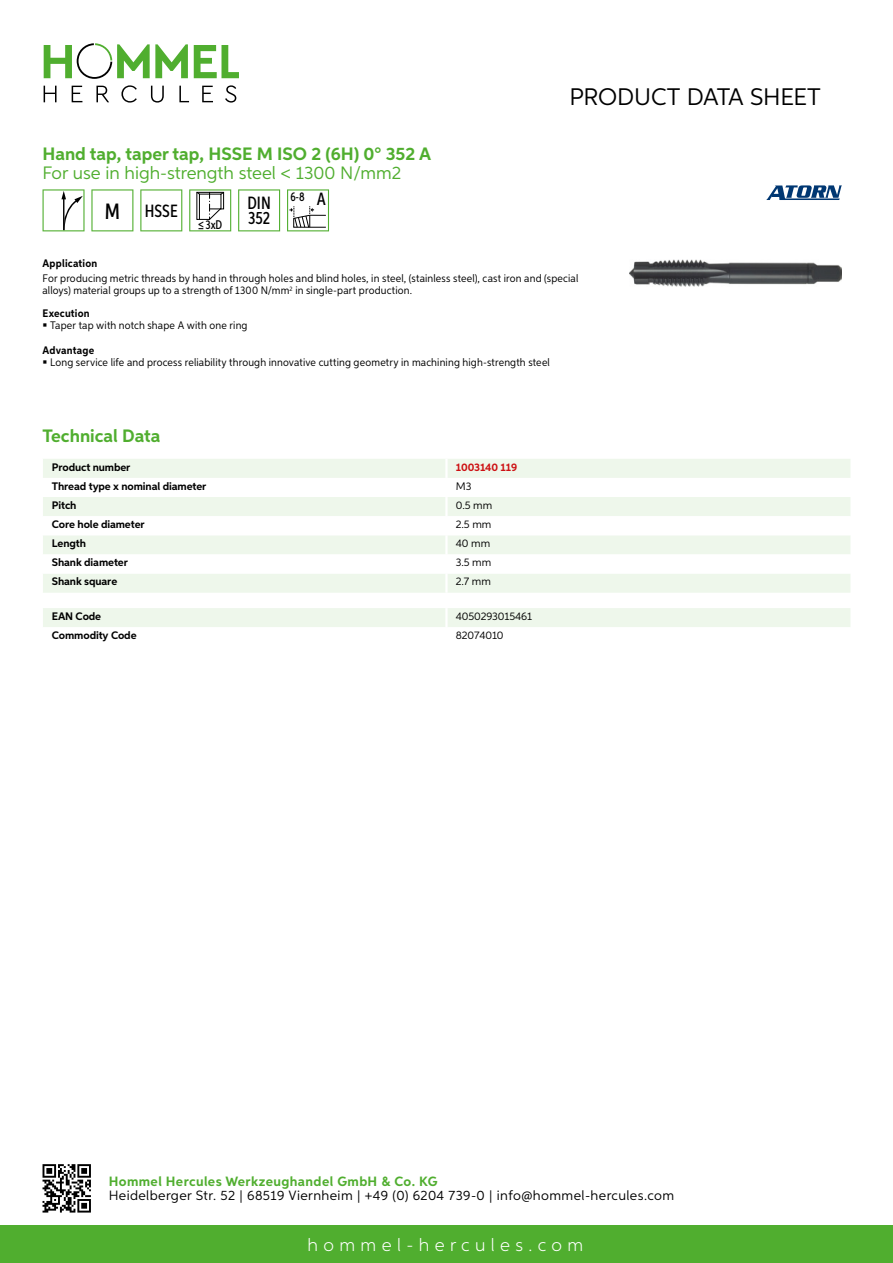
<style>
.page{position:relative;width:893px;height:1263px;background:#fff}
.page>*{position:absolute;margin:0;border:0;box-sizing:border-box;transform-origin:0 0}
.t1{font:24px "Aspira";letter-spacing:-.01em;color:#000}
.t2{font:700 18px "Aspira";color:#50ae2f}
.t3{font:18px "Aspira";color:#50ae2f}
.t4{font:300 18px "Aspira";letter-spacing:.3em;color:#fff}
.t5{font:500 17.85px/14.9px "Aspira XX Nar";color:#000}
.t6{font:13.5px "Aspira";letter-spacing:.03em;color:#000}
.t7{font:700 13.5px "Aspira";letter-spacing:.03em;color:#50ae2f}
.t8{font:500 12.6px "Aspira XX Nar";color:#000}
.t9{font:10.95px/12px "Aspira Nar";letter-spacing:.015em;color:#000}
.t10{font:700 10.95px "Aspira";letter-spacing:-.01em;color:#000}
.t11{font:10.95px "Aspira";letter-spacing:-.01em;color:#000}
.t12{font:700 10.95px "Aspira Nar";letter-spacing:.015em;color:#000}
.t13{font:700 10.95px "Aspira";letter-spacing:-.01em;color:#cd1013}
.s1{font-size:22.2px}
.s2{font-size:17.85px}
</style>
<div class="page">
<div style="left:0;top:1226px;width:893px;height:37px;background:#50ae2f"></div>
<svg style="left:43px;top:1164px;width:48px;height:48px"></svg>
<svg style="left:194px;top:45px;width:45px;height:33px"></svg>
<svg style="left:44px;top:43px;width:144px;height:36px"></svg>
<svg style="left:44px;top:86px;width:13px;height:16px"></svg>
<svg style="left:72px;top:86px;width:10px;height:16px"></svg>
<svg style="left:96px;top:86px;width:13px;height:16px"></svg>
<svg style="left:121px;top:85px;width:16px;height:18px"></svg>
<svg style="left:151px;top:86px;width:13px;height:17px"></svg>
<svg style="left:179px;top:86px;width:10px;height:16px"></svg>
<svg style="left:202px;top:86px;width:11px;height:16px"></svg>
<svg style="left:225px;top:85px;width:11px;height:18px"></svg>
<div style="left:43px;top:459px;width:807px;height:134px;background:#eef7eb"></div>
<svg style="left:43px;top:478px;width:807px;height:96px"></svg>
<hr style="left:445px;top:459px;width:3px;height:19px;background:#fff">
<hr style="left:445px;top:478px;width:3px;height:19px;background:#fff">
<hr style="left:445px;top:497px;width:3px;height:19px;background:#fff">
<hr style="left:445px;top:516px;width:3px;height:19px;background:#fff">
<hr style="left:445px;top:535px;width:3px;height:19px;background:#fff">
<hr style="left:445px;top:554px;width:3px;height:20px;background:#fff">
<hr style="left:445px;top:574px;width:3px;height:19px;background:#fff">
<div style="left:43px;top:608px;width:807px;height:19px;background:#eef7eb"></div>
<svg style="left:43px;top:189px;width:42px;height:42px"></svg>
<svg style="left:91px;top:189px;width:42px;height:42px"></svg>
<svg style="left:140px;top:189px;width:42px;height:42px"></svg>
<svg style="left:189px;top:189px;width:42px;height:42px"></svg>
<svg style="left:238px;top:189px;width:42px;height:42px"></svg>
<svg style="left:287px;top:189px;width:42px;height:42px"></svg>
<img style="left:629px;top:259px;width:213px;height:27px">
<svg style="left:766px;top:185px;width:76px;height:15px"></svg>
<h2 class="t2" style="left:43px;top:142px;width:390px">Hand tap, taper tap, HSSE M ISO 2 (6H) 0° 352 A</h2>
<h2 class="t3" style="left:43px;top:162px;width:360px">For use in high-strength steel &lt; 1300 N/mm2</h2>
<h3 class="t5" style="left:105px;top:203px;width:74px"><span class="s1">M</span> HSSE</h3>
<p class="t8" style="left:198px;top:217px;width:26px">≤3xD</p>
<h3 class="t5" style="left:247px;top:196px;width:25px">DIN<br>352</h3>
<p class="t8" style="left:290px;top:189px;width:37px">6-8 <span class="s2">A</span></p>
<h1 class="t1" style="left:569px;top:82px;width:253px">Product data sh eet</h1>
<p class="t12" style="left:43px;top:257px;width:56px">Application</p>
<p class="t9" style="left:43px;top:273px;width:537px">For producing metric threads by hand in through holes and blind holes, in steel, (stainless steel), cast iron and (special alloys) material groups up to a strength of 1300 N/mm<sup>2</sup> in single-part production.</p>
<p class="t12" style="left:43px;top:306px;width:49px">Execution</p>
<p class="t9" style="left:50px;top:319px;width:199px">Taper tap with notch shape A with one ring</p>
<p class="t12" style="left:43px;top:343px;width:53px">Advantage</p>
<p class="t9" style="left:50px;top:357px;width:501px">Long service life and process reliability through innovative cutting geometry in machining high-strength steel</p>
<h2 class="t2" style="left:43px;top:425px;width:120px">Technical Data</h2>
<p class="t10" style="left:52px;top:460px;width:80px">Product number</p>
<p class="t13" style="left:456px;top:460px;width:63px">1003140 119</p>
<p class="t10" style="left:52px;top:479px;width:156px">Thread type x nominal diameter</p>
<p class="t11" style="left:456px;top:479px;width:17px">M3</p>
<p class="t10" style="left:52px;top:498px;width:26px">Pitch</p>
<p class="t11" style="left:456px;top:498px;width:38px">0.5 mm</p>
<p class="t10" style="left:52px;top:518px;width:94px">Core hole diameter</p>
<p class="t11" style="left:456px;top:518px;width:37px">2.5 mm</p>
<p class="t10" style="left:52px;top:537px;width:36px">Length</p>
<p class="t11" style="left:456px;top:537px;width:36px">40 mm</p>
<p class="t10" style="left:52px;top:556px;width:78px">Shank diameter</p>
<p class="t11" style="left:456px;top:556px;width:37px">3.5 mm</p>
<p class="t10" style="left:52px;top:575px;width:67px">Shank square</p>
<p class="t11" style="left:456px;top:575px;width:37px">2.7 mm</p>
<p class="t10" style="left:52px;top:609px;width:51px">EAN Code</p>
<p class="t11" style="left:456px;top:610px;width:78px">4050293015461</p>
<p class="t10" style="left:52px;top:629px;width:86px">Commodity Code</p>
<p class="t11" style="left:456px;top:629px;width:49px">82074010</p>
<p class="t7" style="left:109px;top:1172px;width:330px">Hommel Hercules Werkzeughandel GmbH &amp; Co. KG</p>
<p class="t6" style="left:109px;top:1187px;width:567px">Heidelberger Str. 52 | 68519 Viernheim | +49 (0) 6204 739-0 | info@hommel-hercules.com</p>
<h2 class="t4" style="left:307px;top:1234px;width:277px">hommel-hercules.com</h2>
</div>
